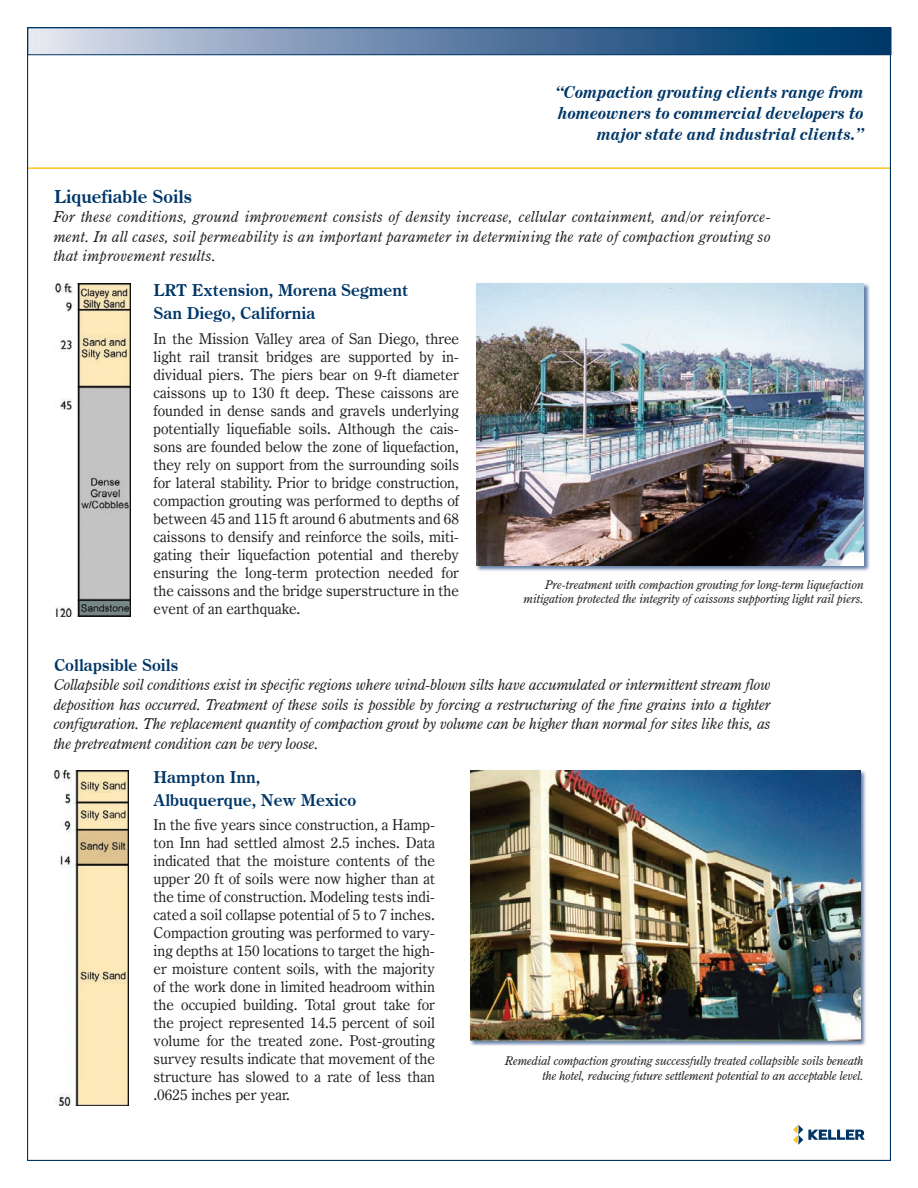
<style>
.page{position:relative;width:918px;height:1188px;background:#fff}
.page>*{position:absolute;margin:0;border:0;box-sizing:border-box;transform-origin:0 0}
.t1{font:700 18px "Century Oldstyle BT";color:#003667}
.t2{font:italic 700 16.5px/21px "Century Expanded BT";color:#003667;text-align:right}
.t3{font:700 16.5px/22.5px "Century Oldstyle BT";color:#003667}
.t4{font:15px/18px "Century Oldstyle BT";color:#231f20;text-align:justify}
.t5{font:italic 15px/19.5px "Century Oldstyle BT";letter-spacing:.015em;color:#231f20;text-align:justify}
.t6{font:italic 12px/14.4px "Century Oldstyle BT";color:#231f20;text-align:right}
</style>
<div class="page">
<hr style="left:27px;top:167px;width:864px;height:2px;background:#fec422">
<svg style="left:29px;top:29px;width:860px;height:24px;background:#6182a6"></svg>
<div style="left:27px;top:27px;width:864px;height:28px;border:1px solid #003667"></div>
<svg style="left:793px;top:1124px;width:72px;height:21px"></svg>
<img style="left:476px;top:283px;width:394px;height:288px">
<img style="left:477px;top:284px;width:387px;height:282px">
<img style="left:54px;top:284px;width:76px;height:333px">
<img style="left:470px;top:770px;width:396px;height:276px">
<img style="left:471px;top:771px;width:390px;height:269px">
<img style="left:54px;top:771px;width:75px;height:335px">
<p class="t2" style="left:555px;top:81px;width:310px">“Compaction grouting clients range from homeowners to commercial developers to major state and industrial clients.”</p>
<p class="t1" style="left:54px;top:185px;width:140px">Liquefiable Soils</p>
<p class="t5" style="left:54px;top:207px;width:719px">For these conditions, ground improvement consists of density increase, cellular containment, and/or reinforce&shy;ment. In all cases, soil permeability is an important parameter in determining the rate of compaction grouting so that improvement results.</p>
<p class="t3" style="left:154px;top:279px;width:257px">LRT Extension, Morena Segment<br>San Diego, California</p>
<p class="t4" style="left:154px;top:329px;width:307px">In the Mission Valley area of San Diego, three light rail transit bridges are supported by in&shy;dividual piers. The piers bear on 9-ft diameter caissons up to 130 ft deep. These caissons are founded in dense sands and gravels underlying potentially liquefiable soils. Although the cais&shy;sons are founded below the zone of liquefaction, they rely on support from the surrounding soils for lateral stability. Prior to bridge construction, compaction grouting was performed to depths of between 45 and 115 ft around 6 abutments and 68 caissons to densify and reinforce the soils, miti&shy;gating their liquefaction potential and thereby ensuring the long-term protection needed for the caissons and the bridge superstructure in the event of an earthquake.</p>
<p class="t6" style="left:524px;top:577px;width:342px">Pre-treatment with compaction grouting for long-term liquefaction mitigation protected the integrity of caissons supporting light rail piers.</p>
<p class="t3" style="left:54px;top:654px;width:126px">Collapsible Soils</p>
<p class="t5" style="left:54px;top:675px;width:719px">Collapsible soil conditions exist in specific regions where wind-blown silts have accumulated or intermittent stream flow deposition has occurred. Treatment of these soils is possible by forcing a restructuring of the fine grains into a tighter configuration. The replacement quantity of compaction grout by volume can be higher than normal for sites like this, as the pretreatment condition can be very loose.</p>
<p class="t3" style="left:154px;top:766px;width:204px">Hampton Inn,<br>Albuquerque, New Mexico</p>
<p class="t4" style="left:154px;top:816px;width:283px">In the five years since construction, a Hamp&shy;ton Inn had settled almost 2.5 inches. Data indicated that the moisture contents of the upper 20 ft of soils were now higher than at the time of construction. Modeling tests indi&shy;cated a soil collapse potential of 5 to 7 inches.<br>Compaction grouting was performed to vary&shy;ing depths at 150 locations to target the high&shy;er moisture content soils, with the majority of the work done in limited headroom within the occupied building. Total grout take for the project represented 14.5 percent of soil volume for the treated zone. Post-grouting survey results indicate that movement of the structure has slowed to a rate of less than .0625 inches per year.</p>
<p class="t6" style="left:505px;top:1054px;width:360px">Remedial compaction grouting successfully treated collapsible soils beneath the hotel, reducing future settlement potential to an acceptable level.</p>
</div>
